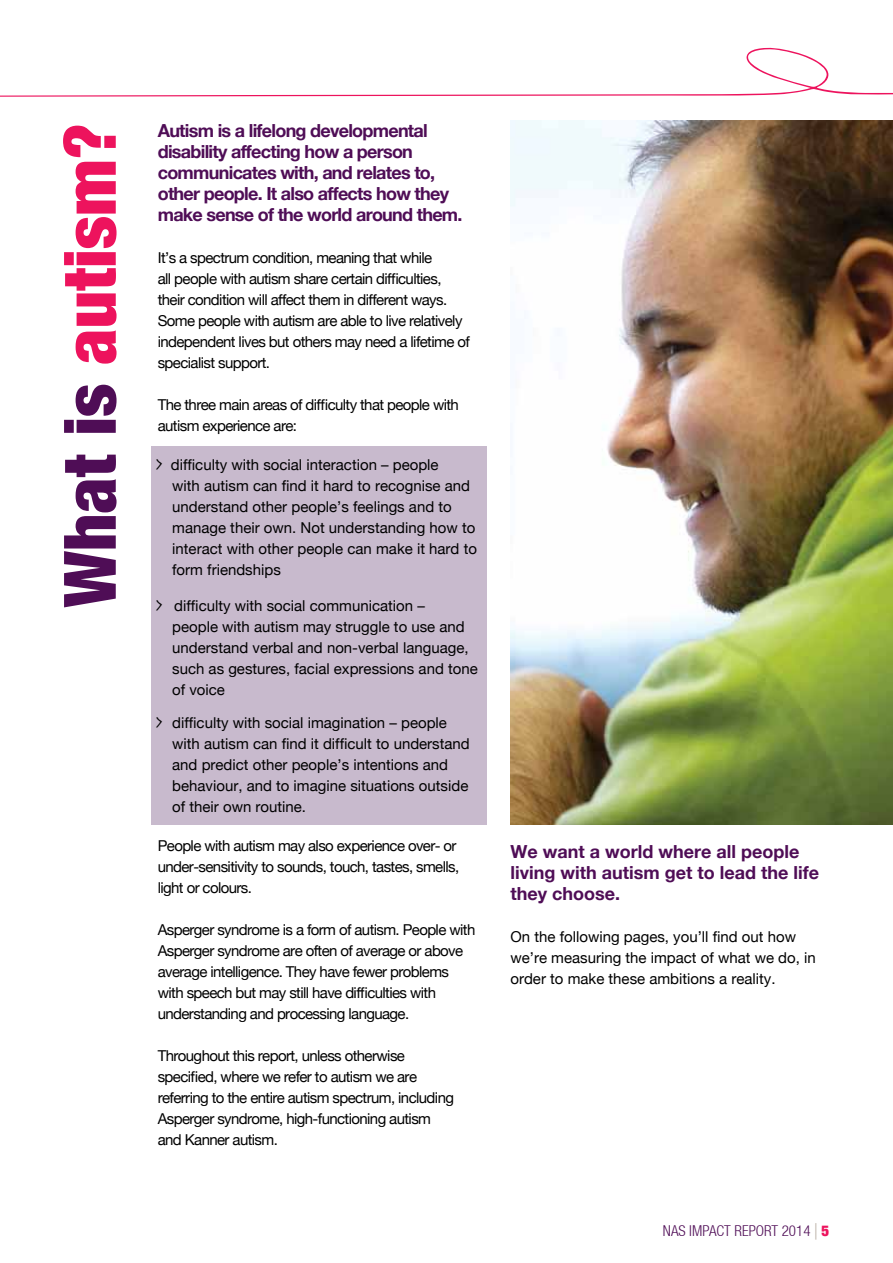
<style>
.page{position:relative;width:893px;height:1263px;background:#fff}
.page>*{position:absolute;margin:0;border:0;box-sizing:border-box;transform-origin:0 0}
.t1{font:900 condensed 72.3px "Helvetica Neue";color:#ed135d}
.t2{font:700 18px/21px "Helvetica Neue";letter-spacing:-.04em;color:#4f0d56}
.t3{font:700 18px/21px "Helvetica Neue";color:#4f0d56}
.t4{font:15px/21px "Helvetica Neue";letter-spacing:-.04em;color:#000}
.t5{font:15px/21px "Helvetica Neue";color:#000}
.t6{font:300 condensed 15px "Helvetica Neue LT";color:#4f0d56}
.s1{color:#4f0d56}
.s2{font-family:"Rabiohead";font-size:21px}
.s3{font-family:"Helvetica Neue";font-stretch:normal;font-size:16.5px;color:#bbb0a6}
.s4{font-family:"Helvetica Neue";font-weight:900;color:#ed135d}
</style>
<div class="page">
<svg style="left:0;top:48px;width:893px;height:49px"></svg>
<img style="left:510px;top:120px;width:383px;height:705px">
<div style="left:151px;top:446px;width:336px;height:379px;background:#c8bacd"></div>
<h1 class="t1" style="left:45px;top:607px;width:486px;rotate:-90deg"><span class="s1">What is</span> autism?</h1>
<p class="t2" style="left:158px;top:119px;width:306px">Autism is a lifelong developmental disability affecting how a person communicates with, and relates to, other people. It also affects how they make sense of the world around them.</p>
<p class="t4" style="left:158px;top:247px;width:314px">It’s a spectrum condition, meaning that while<br>all people with autism share certain difficulties, their condition will affect them in different ways.<br>Some people with autism are able to live relatively independent lives but others may need a lifetime of specialist support.</p>
<p class="t4" style="left:158px;top:394px;width:303px">The three main areas of difficulty that people with autism experience are:</p>
<p class="t5" style="left:172px;top:454px;width:306px;text-indent:-17px"><span class="s2">&gt;</span> difficulty with social interaction – people<br>with autism can find it hard to recognise and understand other people’s feelings and to manage their own. Not understanding how to interact with other people can make it hard to form friendships</p>
<p class="t5" style="left:172px;top:595px;width:307px;text-indent:-17px"><span class="s2">&gt;</span> difficulty with social communication –<br>people with autism may struggle to use and understand verbal and non-verbal language, such as gestures, facial expressions and tone of voice</p>
<p class="t5" style="left:172px;top:712px;width:299px;text-indent:-17px"><span class="s2">&gt;</span> difficulty with social imagination – people with autism can find it difficult to understand and predict other people’s intentions and behaviour, and to imagine situations outside of their own routine.</p>
<p class="t4" style="left:158px;top:835px;width:303px">People with autism may also experience over- or under-sensitivity to sounds, touch, tastes, smells, light or colours.</p>
<p class="t4" style="left:158px;top:919px;width:319px">Asperger syndrome is a form of autism. People with Asperger syndrome are often of average or above average intelligence. They have fewer problems with speech but may still have difficulties with understanding and processing language.</p>
<p class="t4" style="left:158px;top:1045px;width:298px">Throughout this report, unless otherwise specified, where we refer to autism we are referring to the entire autism spectrum, including Asperger syndrome, high-functioning autism and Kanner autism.</p>
<p class="t3" style="left:510px;top:841px;width:310px">We want a world where all people living with autism get to lead the life they choose.</p>
<p class="t5" style="left:510px;top:926px;width:307px">On the following pages, you’ll find out how we’re measuring the impact of what we do, in order to make these ambitions a reality.</p>
<p class="t6" style="left:663px;top:1222px;width:168px">NAS IMPACT REPORT 2014 <span class="s3">|</span> <span class="s4">5</span></p>
</div>
